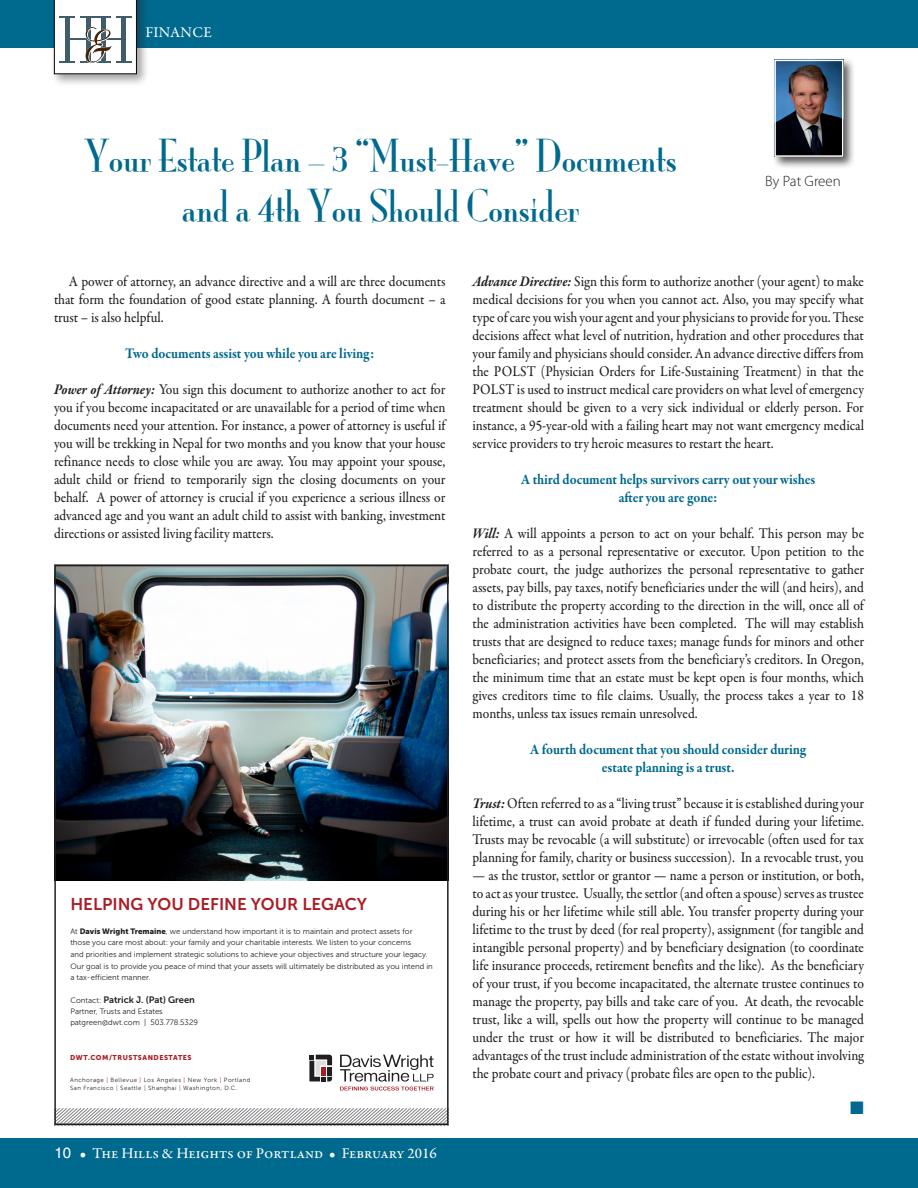
<style>
.page{position:relative;width:918px;height:1188px;background:#fff}
.page>*{position:absolute;margin:0;border:0;box-sizing:border-box;transform-origin:0 0}
.t1{font:40.5px "Mona Lisa Solid ITCTT";color:#00698e}
.t2{font:18px "Zapf Dingbats";color:#00698e}
.t3{font:16.95px "Museo Sans 700";color:#aa1d24}
.t4{font:500 15px/18px "Garamond Premr Pro";color:#231f20;text-align:justify;scale:.9 1}
.t5{font:700 15px/18px "Garamond Premr Pro";letter-spacing:-.005em;color:#00698e;text-align:center;scale:.9 1}
.t6{font:500 15px "Garamond Premr Pro";color:#fff}
.t7{font:300 15px "Myriad Pro";color:#231f20}
.t8{font:15px "Garamond Premr Pro";letter-spacing:.02em;color:#fff}
.t9{font:15px "Helvetica";color:#fff}
.t10{font:9.3px "Museo Sans 700";color:#231f20}
.t11{font:7.8px/11.7px "Museo Sans 300";color:#231f20}
.t12{font:7.05px "Museo Sans 900";letter-spacing:.075em;color:#aa1d24}
.t13{font:6px/8.6px "Museo Sans 300";letter-spacing:.075em;color:#231f20}
.s1{font-weight:700;font-style:italic}
.s2{font-family:"Museo Sans 900"}
.s3{font-family:"Museo Sans 300";font-size:7.8px}
.s4{color:#aa1d24}
</style>
<div class="page">
<div style="left:0;top:1139px;width:918px;height:49px;background:#00698e"></div>
<div style="left:0;top:0;width:918px;height:48px;background:#00698e"></div>
<div style="left:51px;top:0;width:99px;height:87px;background:#231f20;opacity:.42"></div>
<svg style="left:54px;top:0;width:83px;height:74px"></svg>
<div style="left:771px;top:57px;width:85px;height:112px;background:#231f20;opacity:.75"></div>
<img style="left:777px;top:63px;width:63px;height:91px">
<div style="left:774px;top:60px;width:69px;height:97px;border:2px solid #fff"></div>
<img style="left:57px;top:568px;width:389px;height:554px">
<div style="left:54px;top:565px;width:395px;height:560px;border:2px solid #231f20"></div>
<p class="t8" style="left:145px;top:23px;width:68px">FINANCE</p>
<p class="t1" style="left:85px;top:133px;width:593px">Your Estate Plan – 3 “Must-Have” Documents</p>
<p class="t1" style="left:182px;top:182px;width:399px">and a 4th You Should Consider</p>
<p class="t7" style="left:765px;top:172px;width:77px">By Pat Green</p>
<p class="t4" style="left:54px;top:273px;width:437px;text-indent:15px">A power of attorney, an advance directive and a will are three documents that form the foundation of good estate planning. A fourth document – a trust – is also helpful.</p>
<p class="t5" style="left:125px;top:345px;width:279px">Two documents assist you while you are living:</p>
<p class="t4" style="left:54px;top:381px;width:437px"><span class="s1">Power of Attorney:</span> You sign this document to authorize another to act for you if you become incapacitated or are unavailable for a period of time when documents need your attention. For instance, a power of attorney is useful if you will be trekking in Nepal for two months and you know that your house refinance needs to close while you are away. You may appoint your spouse, adult child or friend to temporarily sign the closing documents on your behalf. A power of attorney is crucial if you experience a serious illness or advanced age and you want an adult child to assist with banking, investment directions or assisted living facility matters.</p>
<p class="t3" style="left:70px;top:895px;width:298px">HELPING YOU DEFINE YOUR LEGACY</p>
<p class="t11" style="left:70px;top:925px;width:364px">At <span class="s2">Davis Wright Tremaine</span>, we understand how important it is to maintain and protect assets for those you care most about: your family and your charitable interests. We listen to your concerns<br>and priorities and implement strategic solutions to achieve your objectives and structure your legacy.<br>Our goal is to provide you peace of mind that your assets will ultimately be distributed as you intend in a tax-efficient manner.</p>
<p class="t10" style="left:70px;top:995px;width:126px"><span class="s3">Contact:</span> Patrick J. (Pat) Green</p>
<p class="t11" style="left:70px;top:1006px;width:129px;line-height:10.9px">Partner, Trusts and Estates patgreen@dwt.com | 503.778.5329</p>
<p class="t12" style="left:70px;top:1053px;width:123px">DWT.COM/TRUSTSANDESTATES</p>
<p class="t13" style="left:70px;top:1076px;width:182px">Anchorage <span class="s4">|</span> Bellevue <span class="s4">|</span> Los Angeles <span class="s4">|</span> New York <span class="s4">|</span> Portland<br>San Francisco <span class="s4">|</span> Seattle <span class="s4">|</span> Shanghai <span class="s4">|</span> Washington, D.C.</p>
<p class="t6" style="left:80px;top:1144px;width:358px">• The Hills &amp; Heights of Portland • February 2016</p>
<p class="t9" style="left:54px;top:1145px;width:18px">10</p>
<p class="t6" style="left:341px;top:1145px;width:62px">July 2015</p>
<p class="t4" style="left:472px;top:273px;width:437px"><span class="s1">Advance Directive:</span> Sign this form to authorize another (your agent) to make medical decisions for you when you cannot act. Also, you may specify what type of care you wish your agent and your physicians to provide for you. These decisions affect what level of nutrition, hydration and other procedures that your family and physicians should consider. An advance directive differs from the POLST (Physician Orders for Life-Sustaining Treatment) in that the POLST is used to instruct medical care providers on what level of emergency treatment should be given to a very sick individual or elderly person. For instance, a 95-year-old with a failing heart may not want emergency medical service providers to try heroic measures to restart the heart.</p>
<p class="t5" style="left:521px;top:471px;width:328px">A third document helps survivors carry out your wishes after you are gone:</p>
<p class="t4" style="left:472px;top:525px;width:437px"><span class="s1">Will:</span> A will appoints a person to act on your behalf. This person may be referred to as a personal representative or executor. Upon petition to the probate court, the judge authorizes the personal representative to gather assets, pay bills, pay taxes, notify beneficiaries under the will (and heirs), and to distribute the property according to the direction in the will, once all of the administration activities have been completed. The will may establish trusts that are designed to reduce taxes; manage funds for minors and other beneficiaries; and protect assets from the beneficiary’s creditors. In Oregon, the minimum time that an estate must be kept open is four months, which gives creditors time to file claims. Usually, the process takes a year to 18 months, unless tax issues remain unresolved.</p>
<p class="t5" style="left:530px;top:741px;width:308px">A fourth document that you should consider during estate planning is a trust.</p>
<p class="t4" style="left:472px;top:795px;width:436px"><span class="s1">Trust:</span> Often referred to as a “living trust” because it is established during your lifetime, a trust can avoid probate at death if funded during your lifetime.<br>Trusts may be revocable (a will substitute) or irrevocable (often used for tax planning for family, charity or business succession). In a revocable trust, you</p>
<p class="t4" style="left:472px;top:867px;width:437px">— as the trustor, settlor or grantor — name a person or institution, or both, to act as your trustee. Usually, the settlor (and often a spouse) serves as trustee during his or her lifetime while still able. You transfer property during your lifetime to the trust by deed (for real property), assignment (for tangible and intangible personal property) and by beneficiary designation (to coordinate life insurance proceeds, retirement benefits and the like). As the beneficiary of your trust, if you become incapacitated, the alternate trustee continues to manage the property, pay bills and take care of you. At death, the revocable trust, like a will, spells out how the property will continue to be managed under the trust or how it will be distributed to beneficiaries. The major advantages of the trust include administration of the estate without involving the probate court and privacy (probate files are open to the public).</p>
<p class="t2" style="left:850px;top:1100px;width:15px">■</p>
</div>
